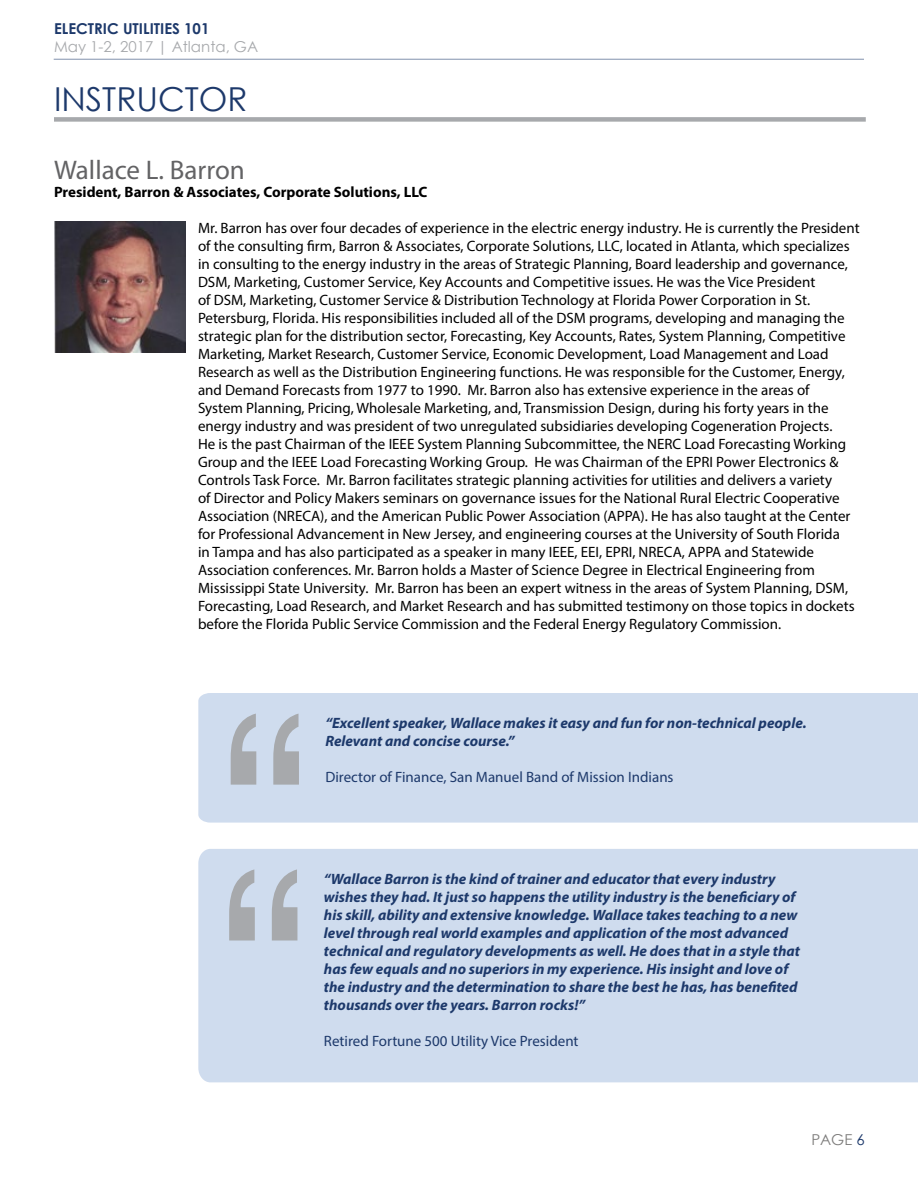
<style>
.page{position:relative;width:918px;height:1188px;background:#fff}
.page>*{position:absolute;margin:0;border:0;box-sizing:border-box;transform-origin:0 0}
.t1{font:33px "Century Gothic";color:#1d396b}
.t2{font:27px "Myriad Pro";color:#636365}
.t3{font:15px/18px "Myriad Pro";color:#000}
.t4{font:italic 700 15px/18px "Myriad Pro";color:#1d396b}
.t5{font:15px "Myriad Pro";color:#1d396b}
.t6{font:700 15px "Myriad Pro";color:#000}
.t7{font:15px "Century Gothic";color:#a7a9ac}
.t8{font:700 15px "Century Gothic";color:#1d396b}
.t9{font:15px "Century Gothic";color:#7d7c7b}
.s1{color:#1d396b}
</style>
<div class="page">
<hr style="left:54px;top:59px;width:810px;height:1px;background:#1d396b">
<div style="left:54px;top:117px;width:812px;height:5px;background:#a7a9ac"></div>
<div style="left:198px;top:849px;width:720px;height:233px;background:#cfdcee"></div>
<svg style="left:229px;top:869px;width:68px;height:71px;background:#b9c0ca"></svg>
<img style="left:54px;top:221px;width:131px;height:131px">
<div style="left:198px;top:693px;width:720px;height:130px;background:#cfdcee"></div>
<svg style="left:231px;top:714px;width:68px;height:71px;background:#b9c0ca"></svg>
<p class="t8" style="left:54px;top:17px;width:157px">ELECTRIC UTILITIES 101</p>
<p class="t7" style="left:54px;top:36px;width:206px">May 1-2, 2017 | Atlanta, GA</p>
<h1 class="t1" style="left:54px;top:76px;width:195px">INSTRUCTOR</h1>
<h2 class="t2" style="left:54px;top:153px;width:192px">Wallace L. Barron</h2>
<p class="t6" style="left:54px;top:182px;width:375px">President, Barron &amp; Associates, Corporate Solutions, LLC</p>
<p class="t3" style="left:198px;top:218px;width:663px">Mr. Barron has over four decades of experience in the electric energy industry. He is currently the President of the consulting firm, Barron &amp; Associates, Corporate Solutions, LLC, located in Atlanta, which specializes in consulting to the energy industry in the areas of Strategic Planning, Board leadership and governance, DSM, Marketing, Customer Service, Key Accounts and Competitive issues. He was the Vice President<br>of DSM, Marketing, Customer Service &amp; Distribution Technology at Florida Power Corporation in St.<br>Petersburg, Florida. His responsibilities included all of the DSM programs, developing and managing the strategic plan for the distribution sector, Forecasting, Key Accounts, Rates, System Planning, Competitive Marketing, Market Research, Customer Service, Economic Development, Load Management and Load Research as well as the Distribution Engineering functions. He was responsible for the Customer, Energy, and Demand Forecasts from 1977 to 1990. Mr. Barron also has extensive experience in the areas of<br>System Planning, Pricing, Wholesale Marketing, and, Transmission Design, during his forty years in the energy industry and was president of two unregulated subsidiaries developing Cogeneration Projects.<br>He is the past Chairman of the IEEE System Planning Subcommittee, the NERC Load Forecasting Working Group and the IEEE Load Forecasting Working Group. He was Chairman of the EPRI Power Electronics &amp; Controls Task Force. Mr. Barron facilitates strategic planning activities for utilities and delivers a variety<br>of Director and Policy Makers seminars on governance issues for the National Rural Electric Cooperative Association (NRECA), and the American Public Power Association (APPA). He has also taught at the Center for Professional Advancement in New Jersey, and engineering courses at the University of South Florida<br>in Tampa and has also participated as a speaker in many IEEE, EEI, EPRI, NRECA, APPA and Statewide Association conferences. Mr. Barron holds a Master of Science Degree in Electrical Engineering from Mississippi State University. Mr. Barron has been an expert witness in the areas of System Planning, DSM, Forecasting, Load Research, and Market Research and has submitted testimony on those topics in dockets before the Florida Public Service Commission and the Federal Energy Regulatory Commission.</p>
<p class="t4" style="left:325px;top:713px;width:483px">“Excellent speaker, Wallace makes it easy and fun for non-technical people.<br>Relevant and concise course.”</p>
<p class="t5" style="left:325px;top:767px;width:350px">Director of Finance, San Manuel Band of Mission Indians</p>
<p class="t4" style="left:324px;top:869px;width:478px">“Wallace Barron is the kind of trainer and educator that every industry wishes they had. It just so happens the utility industry is the beneficiary of his skill, ability and extensive knowledge. Wallace takes teaching to a new level through real world examples and application of the most advanced technical and regulatory developments as well. He does that in a style that has few equals and no superiors in my experience. His insight and love of the industry and the determination to share the best he has, has benefited thousands over the years. Barron rocks!”</p>
<p class="t5" style="left:324px;top:1031px;width:256px">Retired Fortune 500 Utility Vice President</p>
<p class="t9" style="left:811px;top:1129px;width:55px">PAGE <span class="s1">6</span></p>
</div>
